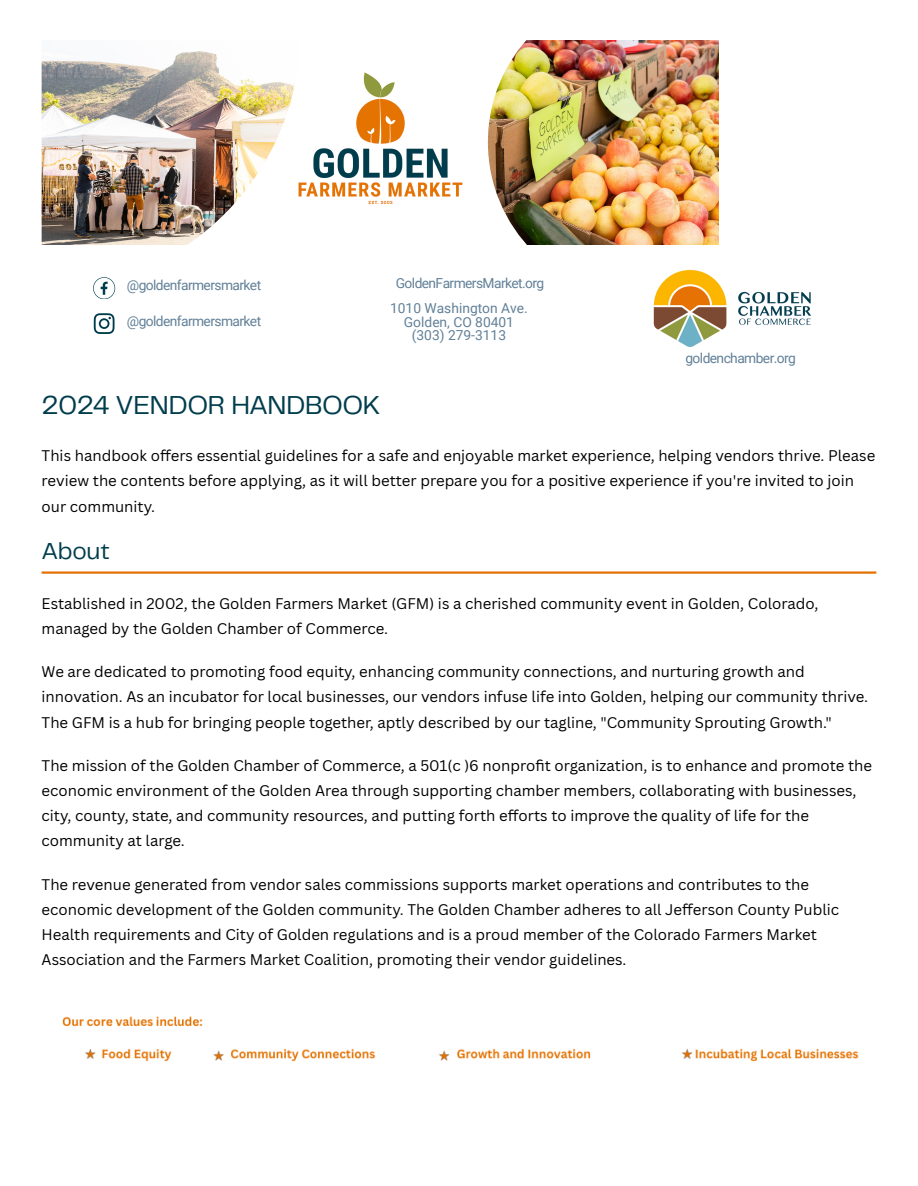
<style>
.page{position:relative;width:918px;height:1186px;background:#fff}
.page>*{position:absolute;margin:0;border:0;box-sizing:border-box;transform-origin:0 0}
.t1{font:27px "Telegraf";letter-spacing:-.015em;color:#003d4c}
.t2{font:24px "Telegraf";letter-spacing:-.01em;color:#003d4c}
.t3{font:15px/25.2px "Canva Sans";color:#000}
.t4{font:13.8px "Roboto";letter-spacing:-.04em;color:#628098}
.t5{font:13.8px "Roboto";color:#628098}
</style>
<div class="page">
<img style="left:42px;top:51px;width:203px;height:193px">
<img style="left:516px;top:40px;width:203px;height:204px">
<img style="left:245px;top:53px;width:271px;height:178px">
<img style="left:653px;top:269px;width:158px;height:79px">
<svg style="left:93px;top:277px;width:22px;height:22px"></svg>
<svg style="left:94px;top:313px;width:20px;height:20px"></svg>
<hr style="left:42px;top:571px;width:834px;height:3px;background:#e57200">
<img style="left:62px;top:1016px;width:797px;height:46px">
<p class="t4" style="left:127px;top:277px;width:136px">@goldenfarmersmarket</p>
<p class="t4" style="left:127px;top:313px;width:136px">@goldenfarmersmarket</p>
<p class="t4" style="left:396px;top:276px;width:150px">GoldenFarmersMarket.org</p>
<p class="t5" style="left:390px;top:300px;width:139px">1010 Washington Ave.</p>
<p class="t5" style="left:404px;top:314px;width:112px">Golden, CO 80401</p>
<p class="t5" style="left:412px;top:327px;width:96px">(303) 279-3113</p>
<p class="t4" style="left:685px;top:350px;width:112px">goldenchamber.org</p>
<p class="t1" style="left:42px;top:393px;width:341px">2024 VENDOR HANDBOOK</p>
<p class="t3" style="left:42px;top:443px;width:835px">This handbook offers essential guidelines for a safe and enjoyable market experience, helping vendors thrive. Please review the contents before applying, as it will better prepare you for a positive experience if you're invited to join our community.</p>
<p class="t2" style="left:42px;top:541px;width:70px">About</p>
<p class="t3" style="left:42px;top:590px;width:778px;line-height:24.8px">Established in 2002, the Golden Farmers Market (GFM) is a cherished community event in Golden, Colorado, managed by the Golden Chamber of Commerce.</p>
<p class="t3" style="left:42px;top:659px;width:828px">We are dedicated to promoting food equity, enhancing community connections, and nurturing growth and innovation. As an incubator for local businesses, our vendors infuse life into Golden, helping our community thrive.<br>The GFM is a hub for bringing people together, aptly described by our tagline, "Community Sprouting Growth."</p>
<p class="t3" style="left:42px;top:752px;width:832px">The mission of the Golden Chamber of Commerce, a 501(c )6 nonprofit organization, is to enhance and promote the economic environment of the Golden Area through supporting chamber members, collaborating with businesses, city, county, state, and community resources, and putting forth efforts to improve the quality of life for the community at large.</p>
<p class="t3" style="left:42px;top:871px;width:799px">The revenue generated from vendor sales commissions supports market operations and contributes to the economic development of the Golden community. The Golden Chamber adheres to all Jefferson County Public Health requirements and City of Golden regulations and is a proud member of the Colorado Farmers Market Association and the Farmers Market Coalition, promoting their vendor guidelines.</p>
</div>
